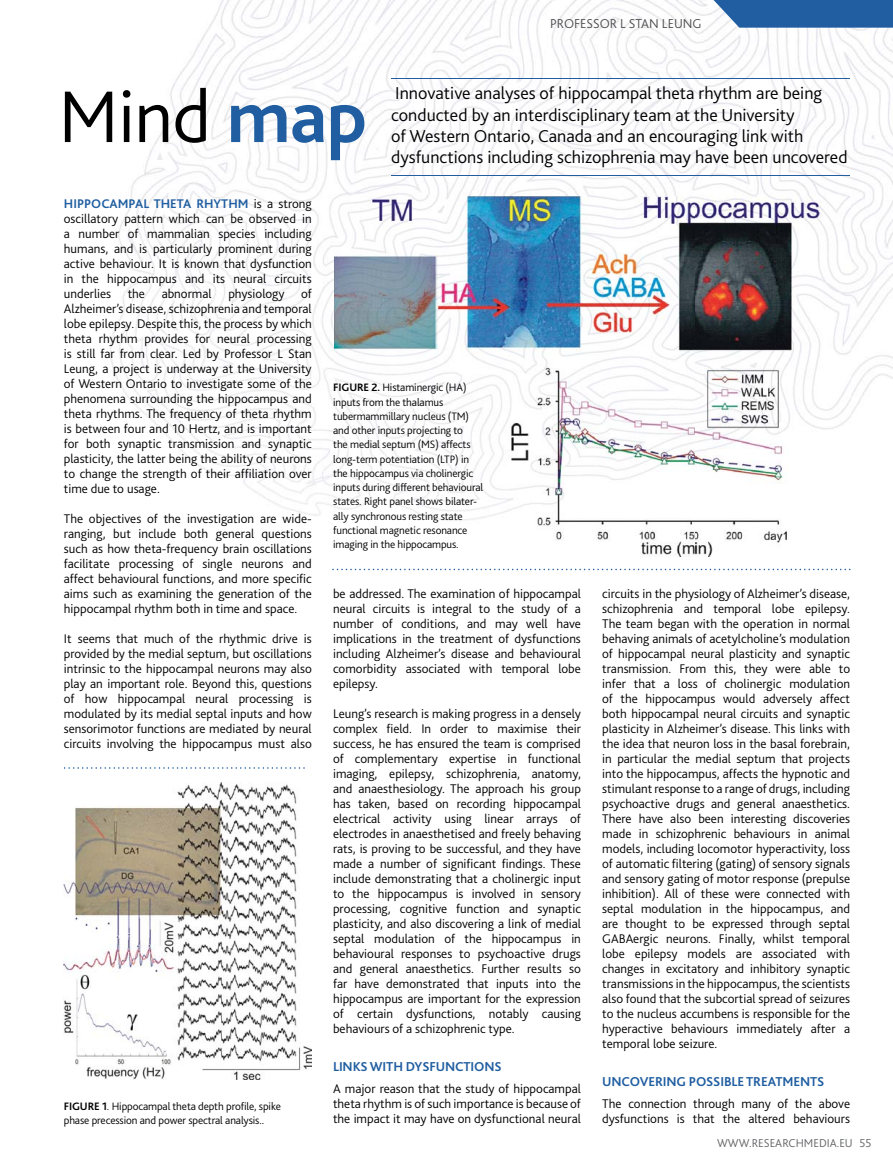
<style>
.page{position:relative;width:893px;height:1166px;background:#fff}
.page>*{position:absolute;margin:0;border:0;box-sizing:border-box;transform-origin:0 0}
.t1{font:300 76.5px "Bliss 2";color:#000}
.t2{font:300 18px/21px "Bliss 2";color:#000}
.t3{font:700 13.5px "Bliss 2";letter-spacing:-.01em;color:#205ea1}
.t4{font:300 13.5px "Bliss 2";color:#4d4d4f}
.t5{font:300 13.2px/15px "Bliss 2";color:#000;text-align:justify}
.t6{font:300 12px "Bliss 2";color:#636466}
.t7{font:300 11.25px/14.2px "Bliss 2";letter-spacing:-.01em;color:#000}
.s1{font-weight:700;color:#205ea1}
.s2{font-weight:700}
</style>
<div class="page">
<img style="left:63px;top:0;width:830px;height:1080px">
<hr style="left:391px;top:78px;width:459px;height:1px;background:#205ea1">
<hr style="left:391px;top:175px;width:459px;height:1px;background:#205ea1">
<img style="left:64px;top:782px;width:248px;height:296px">
<img style="left:334px;top:196px;width:516px;height:360px">
<svg style="left:702px;top:0;width:191px;height:28px;background:#3e73ad"></svg>
<svg style="left:332px;top:568px;width:518px;height:2px"></svg>
<svg style="left:64px;top:767px;width:241px;height:1px"></svg>
<p class="t4" style="left:550px;top:19px;width:153px">PROFESSOR L STAN LEUNG</p>
<p class="t1" style="left:58px;top:87px;width:310px">Mind <span class="s1">map</span></p>
<p class="t2" style="left:391px;top:85px;width:458px">Innovative analyses of hippocampal theta rhythm are being conducted by an interdisciplinary team at the University<br>of Western Ontario, Canada and an encouraging link with dysfunctions including schizophrenia may have been uncovered</p>
<p class="t5" style="left:64px;top:197px;width:249px"><span class="s1">HIPPOCAMPAL THETA RHYTHM</span> is a strong oscillatory pattern which can be observed in a number of mammalian species including humans, and is particularly prominent during active behaviour. It is known that dysfunction in the hippocampus and its neural circuits underlies</p>
<p class="t5" style="left:64px;top:287px;width:249px;text-indent:237px">of Alzheimer’s disease, schizophrenia and temporal lobe epilepsy. Despite this, the process by which theta rhythm provides for neural processing is still far from clear. Led by Professor L Stan Leung, a project is underway at the University of Western Ontario to investigate some of the phenomena surrounding the hippocampus and theta rhythms. The frequency of theta rhythm is between four and 10 Hertz, and is important for both synaptic transmission and synaptic plasticity, the latter being the ability of neurons to change the strength of their affiliation over time due to usage.</p>
<p class="t5" style="left:64px;top:512px;width:249px">The objectives of the investigation are wide&shy;ranging, but include both general questions such as how theta-frequency brain oscillations facilitate processing of single neurons and affect behavioural functions, and more specific aims such as examining the generation of the hippocampal rhythm both in time and space.</p>
<p class="t5" style="left:64px;top:632px;width:249px">It seems that much of the rhythmic drive is provided by the medial septum, but oscillations intrinsic to the hippocampal neurons may also play an important role. Beyond this, questions of how hippocampal neural processing is modulated by its medial septal inputs and how sensorimotor functions are mediated by neural circuits involving the hippocampus must also</p>
<p class="t5" style="left:128px;top:287px;width:19px">the</p>
<p class="t5" style="left:162px;top:287px;width:51px">abnormal</p>
<p class="t5" style="left:228px;top:287px;width:58px">physiology</p>
<p class="t7" style="left:64px;top:1099px;width:219px"><span class="s2">FIGURE 1</span>. Hippocampal theta depth profile, spike phase precession and power spectral analysis..</p>
<p class="t7" style="left:333px;top:381px;width:152px"><span class="s2">FIGURE 2.</span> Histaminergic (HA) inputs from the thalamus tubermammillary nucleus (TM) and other inputs projecting to<br>the medial septum (MS) affects long-term potentiation (LTP) in the hippocampus via cholinergic inputs during different behavioural states. Right panel shows bilater&shy;ally synchronous resting state functional magnetic resonance imaging in the hippocampus.</p>
<p class="t5" style="left:333px;top:587px;width:249px">be addressed. The examination of hippocampal neural circuits is integral to the study of a number of conditions, and may well have implications in the treatment of dysfunctions including Alzheimer’s disease and behavioural comorbidity associated with temporal lobe epilepsy.</p>
<p class="t5" style="left:333px;top:707px;width:249px">Leung’s research is making progress in a densely complex field. In order to maximise their success, he has ensured the team is comprised of complementary expertise in functional imaging, epilepsy, schizophrenia, anatomy, and anaesthesiology. The approach his group has taken, based on recording hippocampal electrical activity using linear arrays of electrodes in anaesthetised and freely behaving rats, is proving to be successful, and they have made a number of significant findings. These include demonstrating that a cholinergic input to the hippocampus is involved in sensory processing, cognitive function and synaptic plasticity, and also discovering a link of medial septal modulation of the hippocampus in behavioural responses to psychoactive drugs and general anaesthetics. Further results so far have demonstrated that inputs into the hippocampus are important for the expression of certain dysfunctions, notably causing behaviours of a schizophrenic type.</p>
<p class="t3" style="left:333px;top:1060px;width:170px">LINKS WITH DYSFUNCTIONS</p>
<p class="t5" style="left:333px;top:1082px;width:249px">A major reason that the study of hippocampal theta rhythm is of such importance is because of the impact it may have on dysfunctional neural</p>
<p class="t5" style="left:602px;top:587px;width:249px">circuits in the physiology of Alzheimer’s disease, schizophrenia and temporal lobe epilepsy.<br>The team began with the operation in normal behaving animals of acetylcholine’s modulation of hippocampal neural plasticity and synaptic transmission. From this, they were able to infer that a loss of cholinergic modulation of the hippocampus would adversely affect both hippocampal neural circuits and synaptic plasticity in Alzheimer’s disease. This links with the idea that neuron loss in the basal forebrain, in particular the medial septum that projects into the hippocampus, affects the hypnotic and stimulant response to a range of drugs, including psychoactive drugs and general anaesthetics.<br>There have also been interesting discoveries made in schizophrenic behaviours in animal models, including locomotor hyperactivity, loss of automatic filtering (gating) of sensory signals and sensory gating of motor response (prepulse inhibition). All of these were connected with septal modulation in the hippocampus, and are thought to be expressed through septal GABAergic neurons. Finally, whilst temporal lobe epilepsy models are associated with changes in excitatory and inhibitory synaptic transmissions in the hippocampus, the scientists also found that the subcortial spread of seizures to the nucleus accumbens is responsible for the hyperactive behaviours immediately after a temporal lobe seizure.</p>
<p class="t3" style="left:602px;top:1075px;width:224px">UNCOVERING POSSIBLE TREATMENTS</p>
<p class="t5" style="left:602px;top:1097px;width:249px">The connection through many of the above dysfunctions is that the altered behaviours</p>
<p class="t6" style="left:717px;top:1138px;width:156px">WWW.RESEARCHMEDIA.EU 55</p>
</div>
